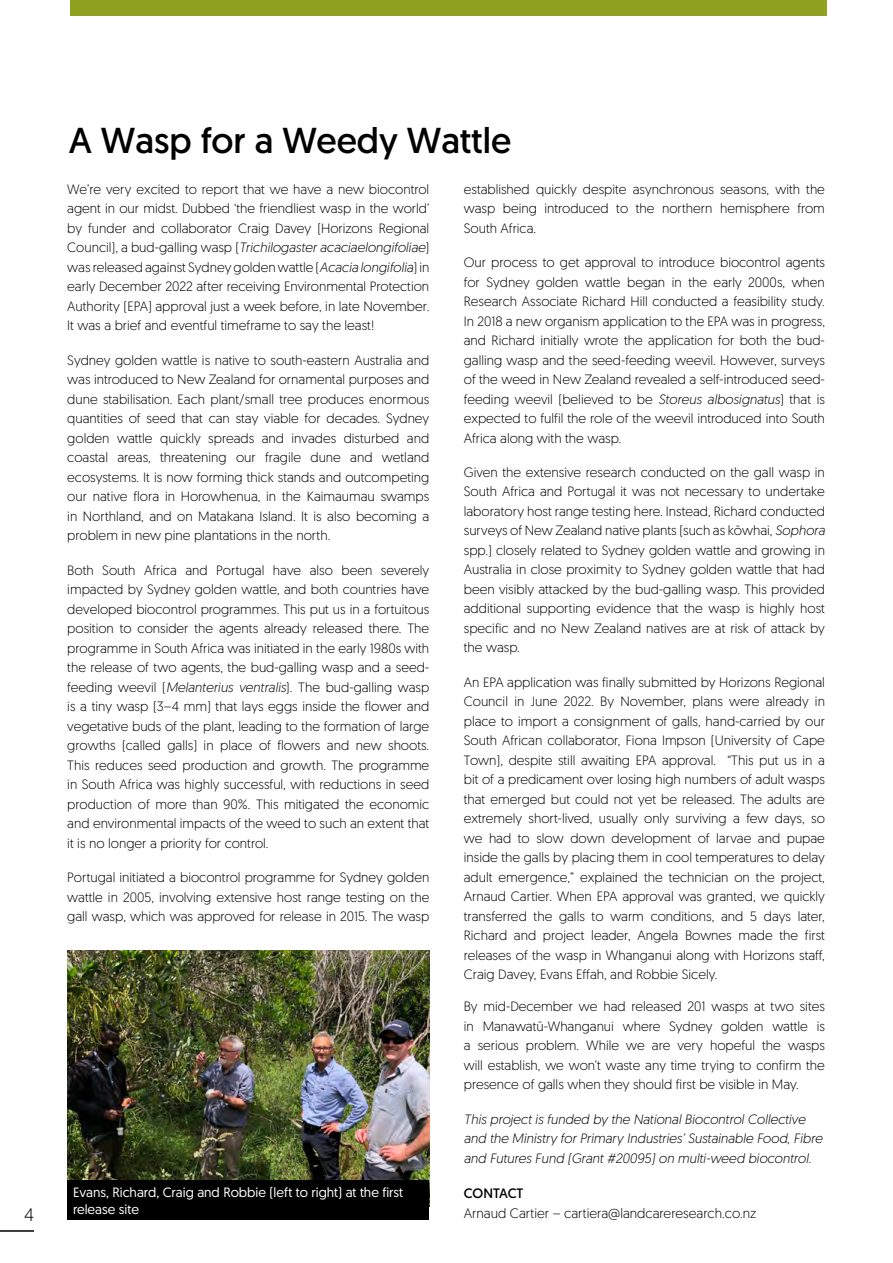
<style>
.page{position:relative;width:893px;height:1263px;background:#fff}
.page>*{position:absolute;margin:0;border:0;box-sizing:border-box;transform-origin:0 0}
.t1{font:36px "Geomanist";color:#000}
.t2{font:300 18px "Geomanist";color:#000}
.t3{font:300 13.65px "Geomanist";color:#000}
.t4{font:13.65px "Geomanist";color:#000}
.t5{font:300 13.5px/19.5px "Geomanist";color:#000;text-align:justify}
.t6{font:italic 300 13.5px/19.5px "Geomanist";color:#000}
.t7{font:13.5px/17.2px "Geomanist";color:#fff}
.s1{font-style:italic}
</style>
<div class="page">
<hr style="left:0;top:1230px;width:34px;height:2px;background:#000">
<div style="left:70px;top:0;width:757px;height:16px;background:#8ea121"></div>
<img style="left:68px;top:950px;width:361px;height:231px">
<div style="left:68px;top:1181px;width:361px;height:39px;background:#000"></div>
<h2 class="t2" style="left:24px;top:1203px;width:11px">4</h2>
<h1 class="t1" style="left:69px;top:117px;width:444px">A Wasp for a Weedy Wattle</h1>
<p class="t5" style="left:464px;top:179px;width:363px">established quickly despite asynchronous seasons, with the wasp being introduced to the northern hemisphere from South Africa.</p>
<p class="t5" style="left:464px;top:252px;width:363px">Our process to get approval to introduce biocontrol agents for Sydney golden wattle began in the early 2000s, when Research Associate Richard Hill conducted a feasibility study.<br>In 2018 a new organism application to the EPA was in progress, and Richard initially wrote the application for both the bud&shy;galling wasp and the seed-feeding weevil. However, surveys of the weed in New Zealand revealed a self-introduced seed&shy;feeding weevil (believed to be <span class="s1">Storeus albosignatus</span>) that is expected to fulfil the role of the weevil introduced into South Africa along with the wasp.</p>
<p class="t5" style="left:464px;top:462px;width:363px">Given the extensive research conducted on the gall wasp in South Africa and Portugal it was not necessary to undertake laboratory host range testing here. Instead, Richard conducted surveys of New Zealand native plants (such as kōwhai, <span class="s1">Sophora </span>spp.) closely related to Sydney golden wattle and growing in Australia in close proximity to Sydney golden wattle that had been visibly attacked by the bud-galling wasp. This provided additional supporting evidence that the wasp is highly host specific and no New Zealand natives are at risk of attack by the wasp.</p>
<p class="t5" style="left:464px;top:672px;width:363px">An EPA application was finally submitted by Horizons Regional Council in June 2022. By November, plans were already in place to import a consignment of galls, hand-carried by our South African collaborator, Fiona Impson (University of Cape Town), despite still awaiting EPA approval. “This put us in a bit of a predicament over losing high numbers of adult wasps that emerged but could not yet be released. The adults are extremely short-lived, usually only surviving a few days, so we had to slow down development of larvae and pupae inside the galls by placing them in cool temperatures to delay adult emergence,” explained the technician on the project, Arnaud Cartier. When EPA approval was granted, we quickly transferred the galls to warm conditions, and 5 days later, Richard and project leader, Angela Bownes made the first releases of the wasp in Whanganui along with Horizons staff, Craig Davey, Evans Effah, and Robbie Sicely.</p>
<p class="t5" style="left:464px;top:996px;width:363px">By mid-December we had released 201 wasps at two sites in Manawatū-Whanganui where Sydney golden wattle is a serious problem. While we are very hopeful the wasps will establish, we won’t waste any time trying to confirm the presence of galls when they should first be visible in May.</p>
<p class="t6" style="left:464px;top:1109px;width:360px">This project is funded by the National Biocontrol Collective and the Ministry for Primary Industries’ Sustainable Food, Fibre and Futures Fund (Grant #20095) on multi-weed biocontrol.</p>
<p class="t4" style="left:464px;top:1184px;width:61px">CONTACT</p>
<p class="t3" style="left:464px;top:1204px;width:294px">Arnaud Cartier – cartiera@landcareresearch.co.nz</p>
<p class="t5" style="left:67px;top:179px;width:363px">We’re very excited to report that we have a new biocontrol agent in our midst. Dubbed ‘the friendliest wasp in the world’ by funder and collaborator Craig Davey (Horizons Regional Council), a bud-galling wasp (<span class="s1">Trichilogaster acaciaelongifoliae</span>) was released against Sydney golden wattle (<span class="s1">Acacia longifolia</span>) in early December 2022 after receiving Environmental Protection Authority (EPA) approval just a week before, in late November.<br>It was a brief and eventful timeframe to say the least!</p>
<p class="t5" style="left:67px;top:350px;width:363px">Sydney golden wattle is native to south-eastern Australia and was introduced to New Zealand for ornamental purposes and dune stabilisation. Each plant/small tree produces enormous quantities of seed that can stay viable for decades. Sydney golden wattle quickly spreads and invades disturbed and coastal areas, threatening our fragile dune and wetland ecosystems. It is now forming thick stands and outcompeting our native flora in Horowhenua, in the Kaimaumau swamps in Northland, and on Matakana Island. It is also becoming a problem in new pine plantations in the north.</p>
<p class="t5" style="left:67px;top:560px;width:363px">Both South Africa and Portugal have also been severely impacted by Sydney golden wattle, and both countries have developed biocontrol programmes. This put us in a fortuitous position to consider the agents already released there. The programme in South Africa was initiated in the early 1980s with the release of two agents, the bud-galling wasp and a seed&shy;feeding weevil (<span class="s1">Melanterius ventralis</span>). The bud-galling wasp is a tiny wasp (3–4 mm) that lays eggs inside the flower and vegetative buds of the plant, leading to the formation of large growths (called galls) in place of flowers and new shoots.<br>This reduces seed production and growth. The programme in South Africa was highly successful, with reductions in seed production of more than 90%. This mitigated the economic and environmental impacts of the weed to such an extent that it is no longer a priority for control.</p>
<p class="t5" style="left:67px;top:867px;width:363px">Portugal initiated a biocontrol programme for Sydney golden wattle in 2005, involving extensive host range testing on the gall wasp, which was approved for release in 2015. The wasp</p>
<p class="t7" style="left:73px;top:1183px;width:332px">Evans, Richard, Craig and Robbie (left to right) at the first release site</p>
</div>
